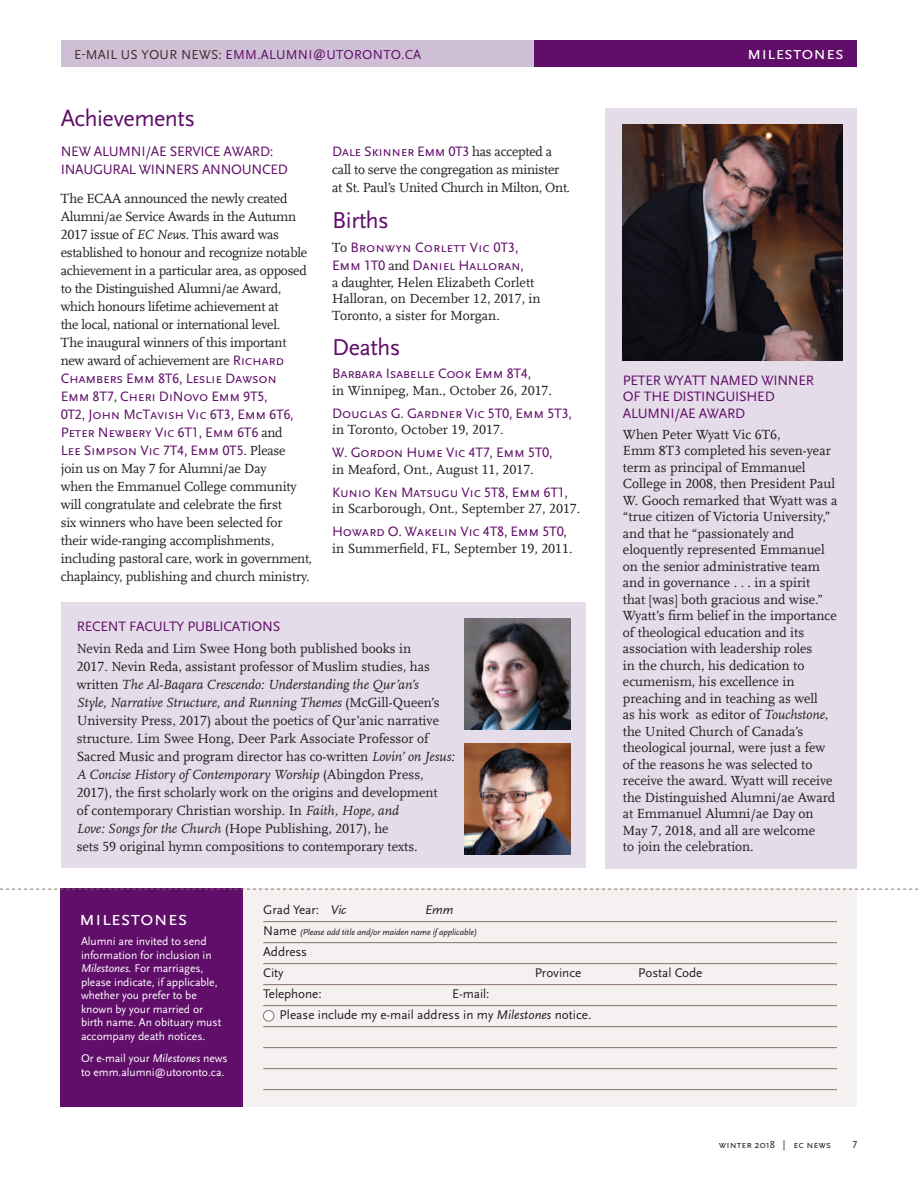
<style>
.page{position:relative;width:918px;height:1188px;background:#fff}
.page>*{position:absolute;margin:0;border:0;box-sizing:border-box;transform-origin:0 0}
.Body_Main_No_Indent{font:24px "Scala Sans";letter-spacing:-.02em;color:#600e69}
.form_head_1{font:21px "Scala Sans Caps";color:#fff}
.Section{font:18.75px "Scala Sans Caps";color:#fff}
.Body_Main_No_Indent-2{font:14.25px/18px "Scala Sans Caps";letter-spacing:-.02em;color:#600e69}
.Titles{font:14.25px/18px "Scala Sans Caps";letter-spacing:-.02em;color:#600e69}
.Body_Main_No_Indent-3{font:13.8px/16.5px "Scala Offc";color:#231f20}
.body_main_no_indent{font:13.8px/18px "Scala Offc";color:#231f20}
.Body_Main_No_Indent-4{font:13.8px/18px "Scala Offc";letter-spacing:-.02em;color:#231f20}
.Section-2{font:13.5px "Scala Sans OT";letter-spacing:.02em;color:#600e69}
.body_main_no_indent-2{font:13.2px "Scala Sans";letter-spacing:-.005em;color:#231f20}
.body_main_no_indent-3{font:italic 13.2px "Scala Sans";color:#231f20}
.form_body{font:11.7px/13.5px "Scala Sans";letter-spacing:-.005em;color:#fff}
.t1{font:10.5px "Scala Sans Caps";color:#231f20}
.body_main_no_indent-4{font:italic 9px "Scala Sans";letter-spacing:-.01em;color:#231f20}
.s1{color:#472829}
.s2{font-style:italic}
.s3{font-family:"Scala Sans Caps";font-size:14.25px;color:#600e69}
.s4{font-family:"Scala Offc";font-size:13.8px;color:#231f20}
.s5{font-style:normal;font-size:13.2px}
.s6{font-family:"Scala Sans"}
</style>
<div class="page">
<div style="left:61px;top:603px;width:525px;height:265px;background:#e5dce9"></div>
<div style="left:533px;top:40px;width:324px;height:28px;background:#600e69"></div>
<div style="left:61px;top:40px;width:473px;height:28px;background:#cfbfd6"></div>
<div style="left:61px;top:889px;width:796px;height:218px;background:#f4f1f0"></div>
<hr style="left:263px;top:921px;width:574px;height:1px;background:#877269">
<hr style="left:263px;top:942px;width:574px;height:1px;background:#877269">
<hr style="left:263px;top:963px;width:574px;height:1px;background:#877269">
<hr style="left:263px;top:984px;width:574px;height:1px;background:#877269">
<hr style="left:263px;top:1005px;width:574px;height:1px;background:#877269">
<hr style="left:263px;top:1026px;width:574px;height:1px;background:#877269">
<hr style="left:263px;top:1047px;width:574px;height:1px;background:#877269">
<hr style="left:263px;top:1068px;width:574px;height:1px;background:#877269">
<hr style="left:263px;top:1089px;width:574px;height:1px;background:#877269">
<div style="left:61px;top:889px;width:182px;height:218px;background:#600e69"></div>
<svg style="left:0;top:889px;width:918px;height:1px"></svg>
<div style="left:263px;top:1011px;width:11px;height:10px;background:#fff;border-radius:50%"></div>
<div style="left:263px;top:1010px;width:11px;height:11px;border:1px solid #877269;border-radius:50%"></div>
<div style="left:605px;top:108px;width:252px;height:760px;background:#e5dce9"></div>
<img style="left:622px;top:124px;width:220px;height:236px">
<img style="left:464px;top:619px;width:106px;height:111px">
<img style="left:464px;top:743px;width:106px;height:111px">
<p class="Section-2" style="left:74px;top:47px;width:349px"><span class="s1">E-MAIL US YOUR NEWS:</span> EMM.ALUMNI@UTORONTO.CA</p>
<p class="Section" style="left:747px;top:43px;width:98px">milestones</p>
<p class="Body_Main_No_Indent" style="left:61px;top:105px;width:136px">Achievements</p>
<p class="Titles" style="left:61px;top:143px;width:229px">NEW ALUMNI/AE SERVICE AWARD:<br>INAUGURAL WINNERS ANNOUNCED</p>
<p class="Body_Main_No_Indent-4" style="left:61px;top:190px;width:248px">The ECAA announced the newly created Alumni/ae Service Awards in the Autumn 2017 issue of <span class="s2">EC News</span>. This award was established to honour and recognize notable achievement in a particular area, as opposed to the Distinguished Alumni/ae Award, which honours lifetime achievement at<br>the local, national or international level.<br>The inaugural winners of this important new award of achievement are <span class="s3">Richard</span></p>
<p class="Body_Main_No_Indent-2" style="left:61px;top:369px;width:235px">Chambers Emm 8T6, Leslie Dawson Emm 8T7<span class="s4">,</span> Cheri DiNovo Emm 9T5, 0T2, John McTavish Vic 6T3, Emm 6T6, Peter Newbery Vic 6T1, Emm 6T6 <span class="s4">and </span>Lee Simpson Vic 7T4, Emm 0T5<span class="s4">. Please</span></p>
<p class="Body_Main_No_Indent-3" style="left:61px;top:460px;width:253px;line-height:18px">join us on May 7 for Alumni/ae Day<br>when the Emmanuel College community will congratulate and celebrate the first<br>six winners who have been selected for their wide-ranging accomplishments, including pastoral care, work in government, chaplaincy, publishing and church ministry.</p>
<p class="Body_Main_No_Indent-2" style="left:332px;top:143px;width:221px">Dale Skinner Emm 0T3 <span class="s4">has accepted a</span></p>
<p class="Body_Main_No_Indent-4" style="left:332px;top:161px;width:239px">call to serve the congregation as minister at St. Paul’s United Church in Milton, Ont.</p>
<p class="Body_Main_No_Indent" style="left:332px;top:207px;width:58px">Births</p>
<p class="Body_Main_No_Indent-2" style="left:332px;top:239px;width:193px"><span class="s4">To</span> Bronwyn Corlett Vic 0T3,<br>Emm 1T0 <span class="s4">and</span> Daniel Halloran,</p>
<p class="Body_Main_No_Indent-3" style="left:332px;top:274px;width:210px">a daughter, Helen Elizabeth Corlett<br>Halloran, on December 12, 2017, in<br>Toronto, a sister for Morgan.</p>
<p class="Body_Main_No_Indent" style="left:332px;top:334px;width:70px">Deaths</p>
<p class="Body_Main_No_Indent-2" style="left:332px;top:365px;width:201px">Barbara Isabelle Cook Emm 8T4,</p>
<p class="Body_Main_No_Indent-3" style="left:332px;top:382px;width:221px">in Winnipeg, Man., October 26, 2017.</p>
<p class="Body_Main_No_Indent-2" style="left:332px;top:404px;width:241px">Douglas G. Gardner Vic 5T0, Emm 5T3,</p>
<p class="Body_Main_No_Indent-3" style="left:332px;top:422px;width:173px">in Toronto, October 19, 2017.</p>
<p class="Body_Main_No_Indent-2" style="left:332px;top:444px;width:222px">W. Gordon Hume Vic 4T7, Emm 5T0,</p>
<p class="Body_Main_No_Indent-3" style="left:332px;top:461px;width:203px">in Meaford, Ont., August 11, 2017.</p>
<p class="Body_Main_No_Indent-2" style="left:332px;top:483px;width:237px">Kunio Ken Matsugu Vic 5T8, Emm 6T1,</p>
<p class="Body_Main_No_Indent-3" style="left:332px;top:501px;width:250px">in Scarborough, Ont., September 27, 2017.</p>
<p class="Body_Main_No_Indent-2" style="left:332px;top:523px;width:236px">Howard O. Wakelin Vic 4T8, Emm 5T0,</p>
<p class="Body_Main_No_Indent-3" style="left:332px;top:540px;width:242px">in Summerfield, FL, September 19, 2011.</p>
<p class="Body_Main_No_Indent-2" style="left:77px;top:617px;width:205px">RECENT FACULTY PUBLICATIONS</p>
<p class="body_main_no_indent" style="left:77px;top:640px;width:379px">Nevin Reda and Lim Swee Hong both published books in<br>2017. Nevin Reda, assistant professor of Muslim studies, has written <span class="s2">The Al-Baqara Crescendo: Understanding the Qur’an’s<br>Style, Narrative Structure, and Running Themes</span> (McGill-Queen’s University Press, 2017) about the poetics of Qur’anic narrative structure. Lim Swee Hong, Deer Park Associate Professor of Sacred Music and program director has co-written <span class="s2">Lovin’ on Jesus:<br>A Concise History of Contemporary Worship</span> (Abingdon Press, 2017), the first scholarly work on the origins and development<br>of contemporary Christian worship. In <span class="s2">Faith, Hope, and<br>Love: Songs for the Church</span> (Hope Publishing, 2017), he<br>sets 59 original hymn compositions to contemporary texts.</p>
<p class="Body_Main_No_Indent-2" style="left:623px;top:372px;width:193px;line-height:16.5px">PETER WYATT NAMED WINNER<br>OF THE DISTINGUISHED<br>ALUMNI/AE AWARD</p>
<p class="Body_Main_No_Indent-3" style="left:623px;top:427px;width:216px">When Peter Wyatt Vic 6T6,<br>Emm 8T3 completed his seven-year term as principal of Emmanuel<br>College in 2008, then President Paul<br>W. Gooch remarked that Wyatt was a “true citizen of Victoria University,” and that he “passionately and eloquently represented Emmanuel on the senior administrative team and in governance . . . in a spirit<br>that [was] both gracious and wise.”<br>Wyatt’s firm belief in the importance of theological education and its association with leadership roles<br>in the church, his dedication to ecumenism, his excellence in preaching and in teaching as well<br>as his work as editor of <span class="s2">Touchstone</span>, the United Church of Canada’s theological journal, were just a few of the reasons he was selected to receive the award. Wyatt will receive the Distinguished Alumni/ae Award at Emmanuel Alumni/ae Day on<br>May 7, 2018, and all are welcome<br>to join the celebration.</p>
<p class="form_head_1" style="left:79px;top:907px;width:110px">milestones</p>
<p class="form_body" style="left:81px;top:935px;width:142px">Alumni are invited to send information for inclusion in<br><span class="s2">Milestones.</span> For marriages, please indicate, if applicable, whether you prefer to be known by your married or birth name. An obituary must accompany death notices.</p>
<p class="form_body" style="left:81px;top:1052px;width:148px">Or e-mail your <span class="s2">Milestones</span> news to emm.alumni@utoronto.ca.</p>
<p class="body_main_no_indent-2" style="left:263px;top:903px;width:85px">Grad Year: <span class="s2">Vic</span></p>
<p class="body_main_no_indent-3" style="left:425px;top:903px;width:30px">Emm</p>
<p class="body_main_no_indent-4" style="left:263px;top:928px;width:216px"><span class="s5">Name</span> (Please add title and/or maiden name if applicable)</p>
<p class="body_main_no_indent-2" style="left:263px;top:945px;width:45px">Address</p>
<p class="body_main_no_indent-2" style="left:263px;top:966px;width:22px">City</p>
<p class="body_main_no_indent-2" style="left:535px;top:966px;width:48px">Province</p>
<p class="body_main_no_indent-2" style="left:638px;top:966px;width:66px">Postal Code</p>
<p class="body_main_no_indent-2" style="left:263px;top:987px;width:60px">Telephone:</p>
<p class="body_main_no_indent-2" style="left:452px;top:987px;width:39px">E-mail:</p>
<p class="body_main_no_indent-2" style="left:280px;top:1008px;width:313px">Please include my e-mail address in my <span class="s2">Milestones</span> notice.</p>
<p class="t1" style="left:719px;top:1138px;width:114px">winter <span class="s6">2018</span> | ec news</p>
<p class="t1" style="left:852px;top:1138px;width:7px">7</p>
</div>
